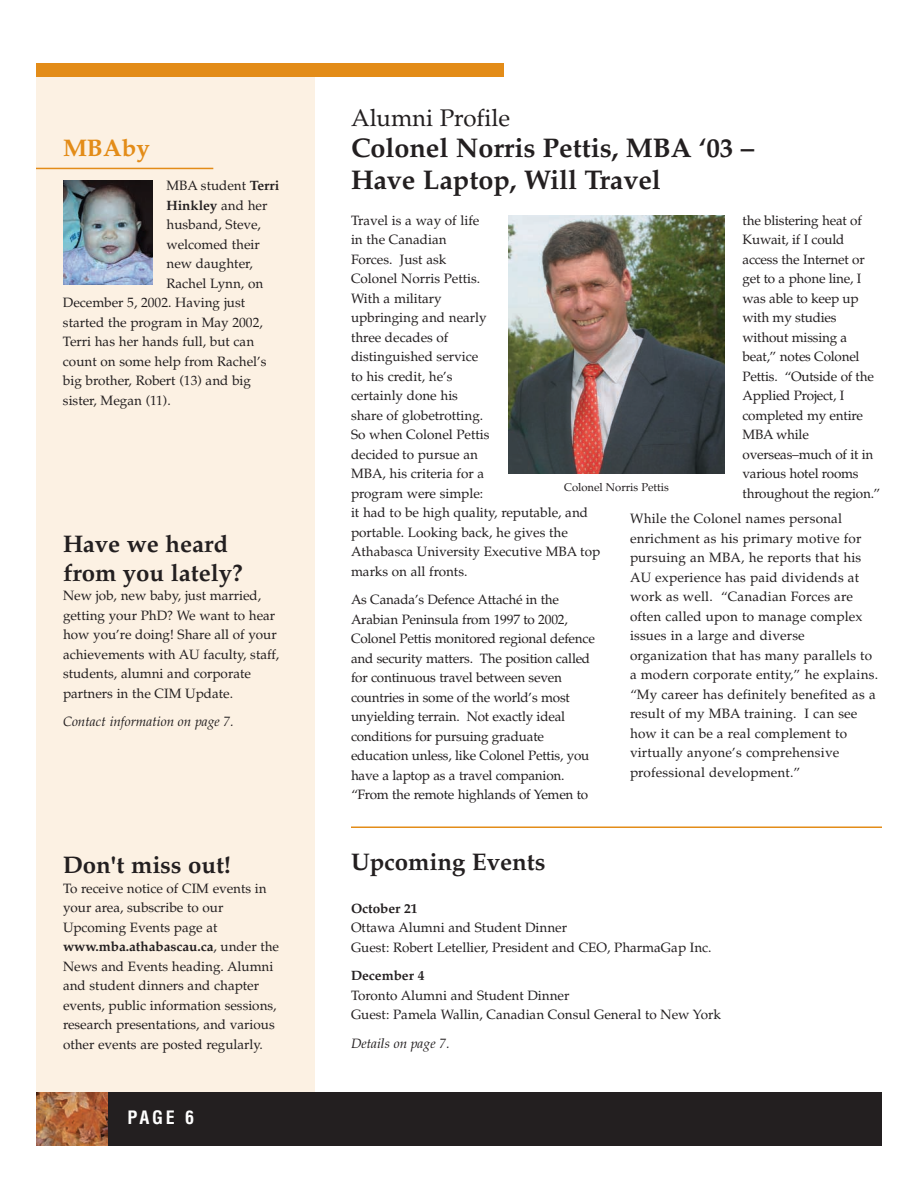
<style>
.page{position:relative;width:918px;height:1188px;background:#fff}
.page>*{position:absolute;margin:0;border:0;box-sizing:border-box;transform-origin:0 0}
.t1{font:700 27px/32.4px "Palatino";color:#231f20}
.t2{font:700 24px/28.8px "Palatino";color:#231f20}
.t3{font:24px "Palatino";color:#231f20}
.t4{font:700 24px "Palatino";color:#e38c18}
.t5{font:700 condensed 18px "Helvetica";color:#fff}
.t6{font:13.5px/19.5px "Palatino";color:#231f20}
.t7{font:italic 13.5px "Palatino";color:#231f20}
.t8{font:700 13.5px "Palatino";color:#231f20}
.t9{font:11.25px "Palatino";color:#231f20}
.s1{font-weight:700}
.s2{font-weight:400}
</style>
<div class="page">
<div style="left:36px;top:63px;width:279px;height:1080px;background:#fcf1e3"></div>
<div style="left:36px;top:1092px;width:846px;height:54px;background:#231f20"></div>
<img style="left:36px;top:1092px;width:72px;height:54px">
<div style="left:36px;top:63px;width:468px;height:13px;background:#e38c18"></div>
<img style="left:508px;top:216px;width:216px;height:257px">
<hr style="left:36px;top:168px;width:177px;height:1px;background:#e38c18">
<img style="left:63px;top:180px;width:90px;height:105px">
<hr style="left:351px;top:826px;width:531px;height:2px;background:#e38c18">
<h2 class="t4" style="left:63px;top:138px;width:88px">MBAby</h2>
<p class="t6" style="left:166px;top:177px;width:114px">MBA student <span class="s1">Terri</span></p>
<p class="t8" style="left:166px;top:200px;width:102px">Hinkley <span class="s2">and her</span></p>
<p class="t6" style="left:166px;top:216px;width:96px">husband, Steve,</p>
<p class="t6" style="left:166px;top:236px;width:95px">welcomed their</p>
<p class="t6" style="left:166px;top:255px;width:88px">new daughter,</p>
<p class="t6" style="left:166px;top:275px;width:98px">Rachel Lynn, on</p>
<p class="t6" style="left:63px;top:294px;width:184px">December 5, 2002. Having just</p>
<p class="t6" style="left:63px;top:314px;width:201px">started the program in May 2002,</p>
<p class="t6" style="left:63px;top:333px;width:193px">Terri has her hands full, but can</p>
<p class="t6" style="left:63px;top:353px;width:205px">count on some help from Rachel’s</p>
<p class="t6" style="left:63px;top:372px;width:190px">big brother, Robert (13) and big</p>
<p class="t6" style="left:63px;top:392px;width:109px">sister, Megan (11).</p>
<h2 class="t2" style="left:63px;top:532px;width:181px">Have we heard from you lately?</h2>
<p class="t6" style="left:63px;top:587px;width:218px">New job, new baby, just married, getting your PhD? We want to hear how you’re doing! Share all of your achievements with AU faculty, staff, students, alumni and corporate partners in the CIM Update.</p>
<p class="t7" style="left:63px;top:716px;width:172px">Contact information on page 7.</p>
<h2 class="t2" style="left:63px;top:853px;width:169px">Don't miss out!</h2>
<p class="t6" style="left:63px;top:880px;width:218px">To receive notice of CIM events in your area, subscribe to our<br>Upcoming Events page at <span class="s1">www.mba.athabascau.ca</span>, under the<br>News and Events heading. Alumni and student dinners and chapter events, public information sessions, research presentations, and various other events are posted regularly.</p>
<h3 class="t5" style="left:128px;top:1111px;width:68px">PAGE 6</h3>
<h2 class="t3" style="left:351px;top:108px;width:160px">Alumni Profile</h2>
<h1 class="t1" style="left:351px;top:135px;width:405px">Colonel Norris Pettis, MBA ‘03 –<br>Have Laptop, Will Travel</h1>
<p class="t6" style="left:351px;top:212px;width:251px">Travel is a way of life<br>in the Canadian<br>Forces. Just ask<br>Colonel Norris Pettis.<br>With a military<br>upbringing and nearly<br>three decades of<br>distinguished service<br>to his credit, he’s<br>certainly done his<br>share of globetrotting.<br>So when Colonel Pettis<br>decided to pursue an<br>MBA, his criteria for a<br>program were simple:<br>it had to be high quality, reputable, and portable. Looking back, he gives the<br>Athabasca University Executive MBA top marks on all fronts.</p>
<p class="t6" style="left:351px;top:592px;width:245px">As Canada’s Defence Attaché in the Arabian Peninsula from 1997 to 2002, Colonel Pettis monitored regional defence and security matters. The position called for continuous travel between seven countries in some of the world’s most unyielding terrain. Not exactly ideal conditions for pursuing graduate education unless, like Colonel Pettis, you have a laptop as a travel companion. “From the remote highlands of Yemen to</p>
<p class="t6" style="left:742px;top:212px;width:140px">the blistering heat of<br>Kuwait, if I could access the Internet or get to a phone line, I was able to keep up with my studies without missing a beat,” notes Colonel<br>Pettis. “Outside of the<br>Applied Project, I completed my entire<br>MBA while overseas–much of it in various hotel rooms throughout the region.”</p>
<p class="t6" style="left:630px;top:511px;width:250px">While the Colonel names personal enrichment as his primary motive for pursuing an MBA, he reports that his AU experience has paid dividends at work as well. “Canadian Forces are often called upon to manage complex issues in a large and diverse organization that has many parallels to a modern corporate entity,” he explains. “My career has definitely benefited as a result of my MBA training. I can see how it can be a real complement to virtually anyone’s comprehensive professional development.”</p>
<p class="t9" style="left:564px;top:482px;width:106px">Colonel Norris Pettis</p>
<h2 class="t2" style="left:351px;top:850px;width:196px">Upcoming Events</h2>
<p class="t8" style="left:351px;top:903px;width:68px">October 21</p>
<p class="t6" style="left:351px;top:920px;width:362px">Ottawa Alumni and Student Dinner<br>Guest: Robert Letellier, President and CEO, PharmaGap Inc.</p>
<p class="t8" style="left:351px;top:971px;width:75px">December 4</p>
<p class="t6" style="left:351px;top:987px;width:371px">Toronto Alumni and Student Dinner<br>Guest: Pamela Wallin, Canadian Consul General to New York</p>
<p class="t7" style="left:351px;top:1038px;width:100px">Details on page 7.</p>
</div>
